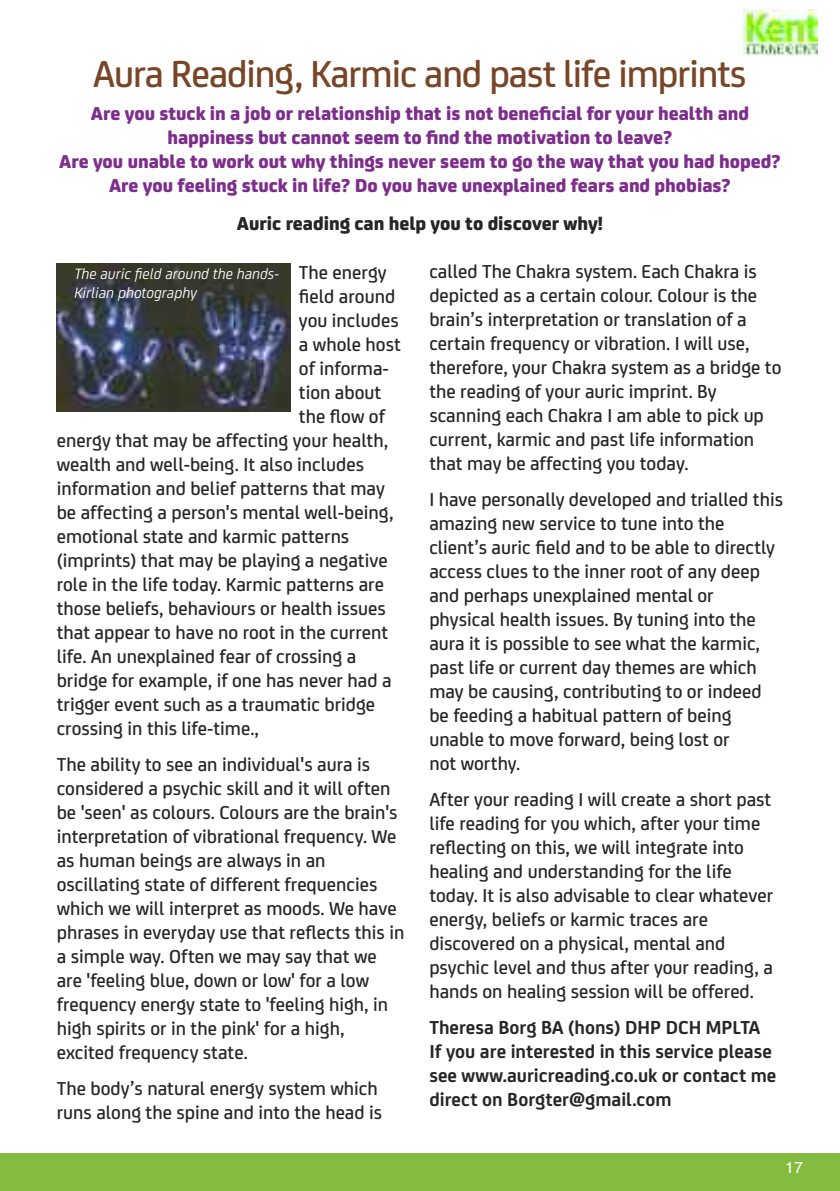
<style>
.page{position:relative;width:840px;height:1191px;background:#fff}
.page>*{position:absolute;margin:0;border:0;box-sizing:border-box;transform-origin:0 0}
.t1{font:500 40px "FS Joey";letter-spacing:-.025em;color:#784627}
.t2{font:500 20px/24px "FS Joey";color:#272627}
.t3{font:800 20px/24px "FS Joey";color:#7d2d8c;text-align:center}
.t4{font:700 20px/24px "FS Joey";color:#272627}
.t5{font:800 20px "FS Joey";color:#272627}
.t6{font:italic 16px/19.2px "FS Joey";color:#fff}
.t7{font:16px "Helvetica";color:#fff}
</style>
<div class="page">
<img style="left:743px;top:10px;width:74px;height:45px">
<div style="left:0;top:1152px;width:839px;height:39px;background:#85bc3f"></div>
<img style="left:57px;top:264px;width:234px;height:148px">
<h1 class="t1" style="left:93px;top:61px;width:654px">Aura Reading, Karmic and past life imprints</h1>
<p class="t3" style="left:59px;top:103px;width:722px">Are you stuck in a job or relationship that is not beneficial for your health and happiness but cannot seem to find the motivation to leave?<br>Are you unable to work out why things never seem to go the way that you had hoped?<br>Are you feeling stuck in life? Do you have unexplained fears and phobias?</p>
<p class="t5" style="left:237px;top:217px;width:367px">Auric reading can help you to discover why!</p>
<p class="t6" style="left:74px;top:265px;width:206px">The auric field around the hands-<br>Kirlian photography</p>
<p class="t2" style="left:429px;top:261px;width:353px">called The Chakra system. Each Chakra is depicted as a certain colour. Colour is the brain’s interpretation or translation of a certain frequency or vibration. I will use, therefore, your Chakra system as a bridge to the reading of your auric imprint. By scanning each Chakra I am able to pick up current, karmic and past life information that may be affecting you today.</p>
<p class="t2" style="left:429px;top:489px;width:355px">I have personally developed and trialled this amazing new service to tune into the client’s auric field and to be able to directly access clues to the inner root of any deep and perhaps unexplained mental or physical health issues. By tuning into the aura it is possible to see what the karmic, past life or current day themes are which may be causing, contributing to or indeed be feeding a habitual pattern of being unable to move forward, being lost or<br>not worthy.</p>
<p class="t2" style="left:429px;top:789px;width:345px">After your reading I will create a short past life reading for you which, after your time reflecting on this, we will integrate into healing and understanding for the life today. It is also advisable to clear whatever energy, beliefs or karmic traces are discovered on a physical, mental and psychic level and thus after your reading, a hands on healing session will be offered.</p>
<p class="t4" style="left:429px;top:1017px;width:348px">Theresa Borg BA (hons) DHP DCH MPLTA If you are interested in this service please see www.auricreading.co.uk or contact me direct on Borgter@gmail.com</p>
<p class="t2" style="left:299px;top:262px;width:89px">The energy</p>
<p class="t2" style="left:299px;top:286px;width:98px">field around</p>
<p class="t2" style="left:299px;top:310px;width:101px">you includes</p>
<p class="t2" style="left:299px;top:334px;width:103px">a whole host</p>
<p class="t2" style="left:299px;top:358px;width:91px">of informa-</p>
<p class="t2" style="left:299px;top:382px;width:84px">tion about</p>
<p class="t2" style="left:299px;top:406px;width:87px">the flow of</p>
<p class="t2" style="left:57px;top:430px;width:333px">energy that may be affecting your health,</p>
<p class="t2" style="left:57px;top:454px;width:308px">wealth and well-being. It also includes</p>
<p class="t2" style="left:57px;top:478px;width:329px">information and belief patterns that may</p>
<p class="t2" style="left:57px;top:502px;width:338px">be affecting a person's mental well-being,</p>
<p class="t2" style="left:57px;top:526px;width:294px">emotional state and karmic patterns</p>
<p class="t2" style="left:57px;top:550px;width:332px">(imprints) that may be playing a negative</p>
<p class="t2" style="left:57px;top:574px;width:328px">role in the life today. Karmic patterns are</p>
<p class="t2" style="left:57px;top:598px;width:330px">those beliefs, behaviours or health issues</p>
<p class="t2" style="left:57px;top:622px;width:333px">that appear to have no root in the current</p>
<p class="t2" style="left:57px;top:646px;width:301px">life. An unexplained fear of crossing a</p>
<p class="t2" style="left:57px;top:670px;width:336px">bridge for example, if one has never had a</p>
<p class="t2" style="left:57px;top:694px;width:320px">trigger event such as a traumatic bridge</p>
<p class="t2" style="left:57px;top:718px;width:204px">crossing in this life-time.,</p>
<p class="t2" style="left:57px;top:754px;width:349px">The ability to see an individual's aura is considered a psychic skill and it will often be 'seen' as colours. Colours are the brain's interpretation of vibrational frequency. We as human beings are always in an oscillating state of different frequencies which we will interpret as moods. We have phrases in everyday use that reflects this in a simple way. Often we may say that we are 'feeling blue, down or low' for a low frequency energy state to 'feeling high, in high spirits or in the pink' for a high, excited frequency state.</p>
<p class="t2" style="left:57px;top:1078px;width:327px">The body’s natural energy system which runs along the spine and into the head is</p>
<p class="t7" style="left:784px;top:1157px;width:19px">17</p>
</div>
